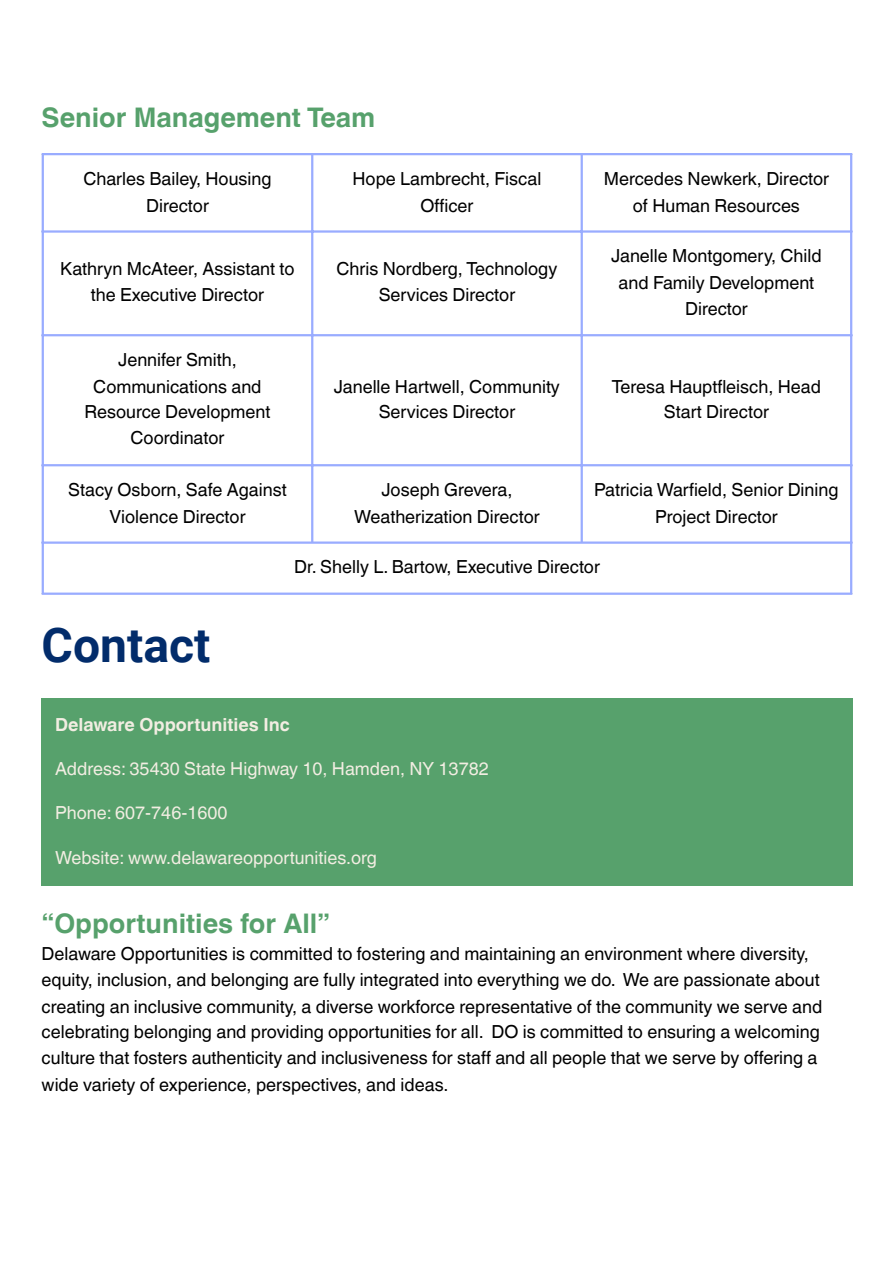
<style>
.page{position:relative;width:894px;height:1263px;background:#fff}
.page>*{position:absolute;margin:0;border:0;box-sizing:border-box;transform-origin:0 0}
.t1{font:700 48px "Roboto";color:#022c6b}
.t2{font:700 27px "Helvetica World";color:#57a16c}
.t3{font:18px/26.4px "Helvetica World";color:#000;text-align:center}
.t4{font:18px "Helvetica World";color:#f2ede2}
.t5{font:700 18px "Helvetica World";color:#f2ede2}
</style>
<div class="page">
<hr style="left:42px;top:155px;width:2px;height:438px;background:#99acff">
<hr style="left:311px;top:155px;width:2px;height:386px;background:#99acff">
<hr style="left:580px;top:155px;width:2px;height:386px;background:#99acff">
<hr style="left:849px;top:155px;width:3px;height:438px;background:#99acff">
<hr style="left:42px;top:153px;width:810px;height:2px;background:#99acff">
<hr style="left:42px;top:230px;width:810px;height:3px;background:#99acff">
<hr style="left:42px;top:334px;width:810px;height:2px;background:#99acff">
<hr style="left:42px;top:464px;width:810px;height:2px;background:#99acff">
<hr style="left:42px;top:541px;width:810px;height:3px;background:#99acff">
<hr style="left:42px;top:593px;width:810px;height:2px;background:#99acff">
<div style="left:42px;top:699px;width:810px;height:187px;background:#57a16c"></div>
<p class="t2" style="left:42px;top:96px;width:335px">Senior Management Team</p>
<p class="t3" style="left:83px;top:165px;width:189px;line-height:27px">Charles Bailey, Housing<br>Director</p>
<p class="t3" style="left:352px;top:165px;width:190px;line-height:27px">Hope Lambrecht, Fiscal<br>Officer</p>
<p class="t3" style="left:603px;top:165px;width:227px;line-height:27px">Mercedes Newkerk, Director of Human Resources</p>
<p class="t3" style="left:60px;top:256px;width:236px;line-height:25.8px">Kathryn McAteer, Assistant to the Executive Director</p>
<p class="t3" style="left:336px;top:256px;width:222px;line-height:25.8px">Chris Nordberg, Technology<br>Services Director</p>
<p class="t3" style="left:611px;top:242px;width:212px">Janelle Montgomery, Child and Family Development<br>Director</p>
<p class="t3" style="left:84px;top:346px;width:187px">Jennifer Smith,<br>Communications and<br>Resource Development<br>Coordinator</p>
<p class="t3" style="left:334px;top:373px;width:227px;line-height:25.8px">Janelle Hartwell, Community<br>Services Director</p>
<p class="t3" style="left:611px;top:373px;width:211px;line-height:25.8px">Teresa Hauptfleisch, Head<br>Start Director</p>
<p class="t3" style="left:68px;top:476px;width:220px;line-height:27px">Stacy Osborn, Safe Against<br>Violence Director</p>
<p class="t3" style="left:354px;top:476px;width:187px;line-height:27px">Joseph Grevera,<br>Weatherization Director</p>
<p class="t3" style="left:594px;top:476px;width:246px;line-height:27px">Patricia Warfield, Senior Dining<br>Project Director</p>
<p class="t3" style="left:294px;top:554px;width:307px">Dr. Shelly L. Bartow, Executive Director</p>
<h1 class="t1" style="left:42px;top:617px;width:170px">Contact</h1>
<h1 class="t5" style="left:55px;top:710px;width:236px">Delaware Opportunities Inc</h1>
<p class="t4" style="left:55px;top:758px;width:435px">Address: 35430 State Highway 10, Hamden, NY 13782</p>
<p class="t4" style="left:55px;top:802px;width:174px">Phone: 607-746-1600</p>
<p class="t4" style="left:55px;top:847px;width:323px">Website: www.delawareopportunities.org</p>
<p class="t2" style="left:42px;top:901px;width:290px">“Opportunities for All”</p>
<p class="t3" style="left:42px;top:940px;width:782px;text-align:left">Delaware Opportunities is committed to fostering and maintaining an environment where diversity, equity, inclusion, and belonging are fully integrated into everything we do. We are passionate about creating an inclusive community, a diverse workforce representative of the community we serve and celebrating belonging and providing opportunities for all. DO is committed to ensuring a welcoming culture that fosters authenticity and inclusiveness for staff and all people that we serve by offering a wide variety of experience, perspectives, and ideas.</p>
</div>
